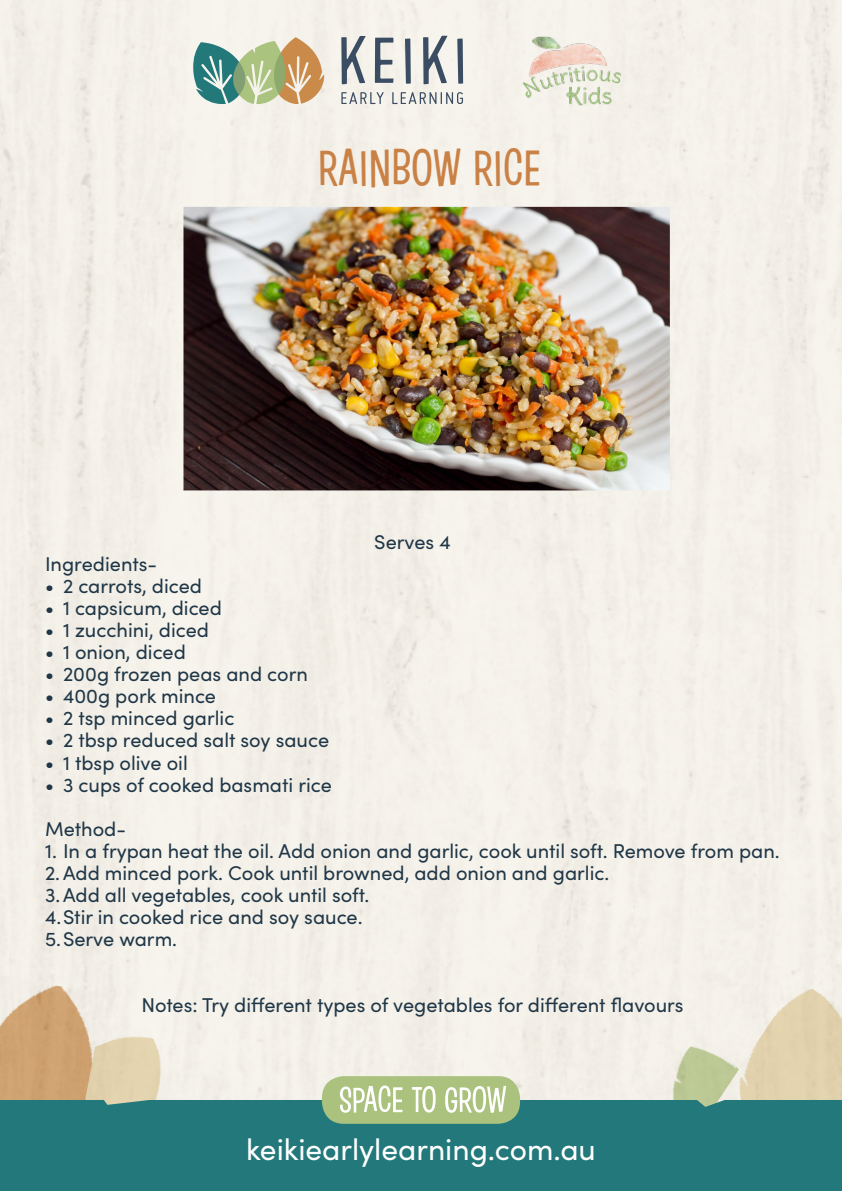
<style>
.page{position:relative;width:842px;height:1191px;background:#fff}
.page>*{position:absolute;margin:0;border:0;box-sizing:border-box;transform-origin:0 0}
.SECTION_TITLE{font:48px "Hooligan JF";letter-spacing:.02em;color:#ca8146}
.BODY{font:30px "Sofia Pro";color:#fff}
.BODY-2{font:20px "Sofia Pro";color:#203747}
</style>
<div class="page">
<div style="left:0;top:0;width:842px;height:1100px;background:#f4f1e9"></div>
<svg style="left:341px;top:92px;width:43px;height:12px"></svg>
<svg style="left:392px;top:92px;width:71px;height:12px"></svg>
<svg style="left:341px;top:35px;width:25px;height:49px"></svg>
<svg style="left:375px;top:38px;width:18px;height:45px"></svg>
<svg style="left:405px;top:38px;width:6px;height:46px"></svg>
<svg style="left:423px;top:35px;width:24px;height:49px"></svg>
<svg style="left:457px;top:38px;width:6px;height:46px"></svg>
<svg style="left:193px;top:37px;width:132px;height:67px;background:#acb697"></svg>
<img style="left:183px;top:207px;width:487px;height:283px">
<div style="left:0;top:1100px;width:842px;height:91px;background:#22787a"></div>
<div style="left:322px;top:1076px;width:198px;height:47px;background:#aac27e;border-radius:22px"></div>
<svg style="left:340px;top:1085px;width:62px;height:27px"></svg>
<svg style="left:412px;top:1086px;width:24px;height:26px"></svg>
<svg style="left:445px;top:1085px;width:61px;height:27px"></svg>
<img style="left:522px;top:37px;width:99px;height:69px">
<p class="SECTION_TITLE" style="left:319px;top:135px;width:224px">RAINBOW RICE</p>
<p class="BODY-2" style="left:374px;top:528px;width:78px">Serves 4</p>
<p class="BODY-2" style="left:45px;top:550px;width:114px">Ingredients-</p>
<p class="BODY-2" style="left:45px;top:572px;width:159px">• 2 carrots, diced</p>
<p class="BODY-2" style="left:45px;top:594px;width:178px">• 1 capsicum, diced</p>
<p class="BODY-2" style="left:45px;top:616px;width:165px">• 1 zucchini, diced</p>
<p class="BODY-2" style="left:45px;top:638px;width:142px">• 1 onion, diced</p>
<p class="BODY-2" style="left:45px;top:660px;width:264px">• 200g frozen peas and corn</p>
<p class="BODY-2" style="left:45px;top:682px;width:173px">• 400g pork mince</p>
<p class="BODY-2" style="left:45px;top:704px;width:191px">• 2 tsp minced garlic</p>
<p class="BODY-2" style="left:45px;top:726px;width:286px">• 2 tbsp reduced salt soy sauce</p>
<p class="BODY-2" style="left:45px;top:748px;width:144px">• 1 tbsp olive oil</p>
<p class="BODY-2" style="left:45px;top:770px;width:288px">• 3 cups of cooked basmati rice</p>
<p class="BODY-2" style="left:45px;top:814px;width:83px">Method-</p>
<p class="BODY-2" style="left:45px;top:836px;width:736px">1. In a frypan heat the oil. Add onion and garlic, cook until soft. Remove from pan.</p>
<p class="BODY-2" style="left:45px;top:858px;width:566px">2.Add minced pork. Cook until browned, add onion and garlic.</p>
<p class="BODY-2" style="left:45px;top:880px;width:326px">3.Add all vegetables, cook until soft.</p>
<p class="BODY-2" style="left:45px;top:902px;width:319px">4.Stir in cooked rice and soy sauce.</p>
<p class="BODY-2" style="left:45px;top:924px;width:134px">5.Serve warm.</p>
<p class="BODY-2" style="left:141px;top:990px;width:544px">Notes: Try different types of vegetables for different flavours</p>
<p class="BODY" style="left:246px;top:1127px;width:351px">keikiearlylearning.com.au</p>
</div>
